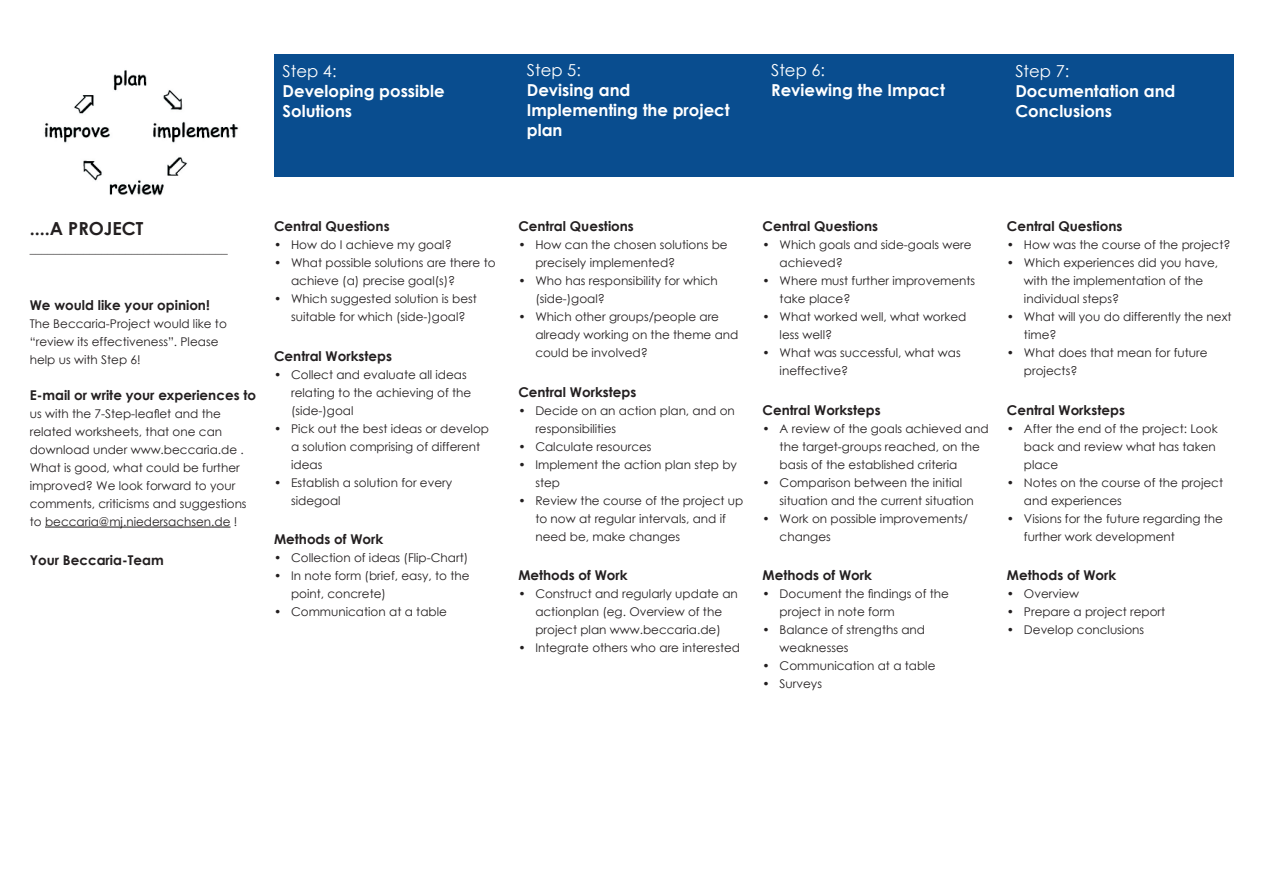
<style>
.page{position:relative;width:1263px;height:893px;background:#fff}
.page>*{position:absolute;margin:0;border:0;box-sizing:border-box;transform-origin:0 0}
.t1{font:700 18px "Century Gothic";color:#231f20}
.t2{font:700 16.5px/19.8px "Century Gothic";color:#fff}
.t3{font:16.5px "Century Gothic";color:#fff}
.t4{font:700 13.5px "Century Gothic";color:#231f20}
.t5{font:12px/18px "Century Gothic";color:#231f20}
</style>
<div class="page">
<div style="left:274px;top:54px;width:959px;height:122px;background:#094d8f"></div>
<hr style="left:45px;top:527px;width:186px;height:1px;background:#231f20">
<img style="left:44px;top:70px;width:195px;height:126px">
<h2 class="t3" style="left:283px;top:60px;width:56px">Step 4:</h2>
<h2 class="t2" style="left:283px;top:80px;width:164px">Developing possible<br>Solutions</h2>
<h2 class="t3" style="left:527px;top:59px;width:56px">Step 5:</h2>
<h2 class="t2" style="left:527px;top:79px;width:204px">Devising and<br>Implementing the project plan</h2>
<h2 class="t3" style="left:771px;top:59px;width:56px">Step 6:</h2>
<h2 class="t2" style="left:771px;top:79px;width:175px">Reviewing the Impact</h2>
<h2 class="t3" style="left:1015px;top:60px;width:56px">Step 7:</h2>
<h2 class="t2" style="left:1015px;top:80px;width:162px">Documentation and<br>Conclusions</h2>
<h1 class="t1" style="left:30px;top:214px;width:115px">....A PROJECT</h1>
<p class="t5" style="left:30px;top:239px;width:200px">_________________________________</p>
<p class="t4" style="left:30px;top:295px;width:182px">We would like your opinion!</p>
<p class="t5" style="left:30px;top:314px;width:199px">The Beccaria-Project would like to “review its effectiveness”. Please help us with Step 6!</p>
<p class="t4" style="left:30px;top:385px;width:228px">E-mail or write your experiences to</p>
<p class="t5" style="left:30px;top:404px;width:218px">us with the 7-Step-leaflet and the related worksheets, that one can download under www.beccaria.de .<br>What is good, what could be further improved? We look forward to your comments, criticisms and suggestions to beccaria@mj.niedersachsen.de !</p>
<p class="t4" style="left:30px;top:550px;width:135px">Your Beccaria-Team</p>
<p class="t4" style="left:274px;top:216px;width:117px">Central Questions</p>
<p class="t5" style="left:274px;top:236px;width:179px">• How do I achieve my goal?</p>
<p class="t5" style="left:291px;top:254px;width:206px;text-indent:-17px">• What possible solutions are there to achieve (a) precise goal(s)?</p>
<p class="t5" style="left:274px;top:290px;width:204px;text-align:center">• Which suggested solution is best suitable for which (side-)goal?</p>
<p class="t4" style="left:274px;top:345px;width:119px">Central Worksteps</p>
<p class="t5" style="left:291px;top:365px;width:182px;text-indent:-17px">• Collect and evaluate all ideas relating to the achieving of the (side-)goal</p>
<p class="t5" style="left:291px;top:419px;width:200px;text-indent:-17px">• Pick out the best ideas or develop a solution comprising of different ideas</p>
<p class="t5" style="left:291px;top:473px;width:163px;text-indent:-17px">• Establish a solution for every sidegoal</p>
<p class="t4" style="left:274px;top:529px;width:111px">Methods of Work</p>
<p class="t5" style="left:274px;top:548px;width:196px">• Collection of ideas (Flip-Chart)</p>
<p class="t5" style="left:291px;top:566px;width:180px;text-indent:-17px">• In note form (brief, easy, to the point, concrete)</p>
<p class="t5" style="left:274px;top:602px;width:174px">• Communication at a table</p>
<p class="t4" style="left:518px;top:216px;width:117px">Central Questions</p>
<p class="t5" style="left:535px;top:236px;width:194px;text-indent:-17px">• How can the chosen solutions be precisely implemented?</p>
<p class="t5" style="left:535px;top:272px;width:184px;text-indent:-17px">• Who has responsibility for which (side-)goal?</p>
<p class="t5" style="left:535px;top:308px;width:205px;text-indent:-17px">• Which other groups/people are already working on the theme and could be involved?</p>
<p class="t4" style="left:518px;top:381px;width:119px">Central Worksteps</p>
<p class="t5" style="left:535px;top:401px;width:201px;text-indent:-17px">• Decide on an action plan, and on responsibilities</p>
<p class="t5" style="left:518px;top:437px;width:135px">• Calculate resources</p>
<p class="t5" style="left:535px;top:455px;width:203px;text-indent:-17px">• Implement the action plan step by step</p>
<p class="t5" style="left:535px;top:491px;width:210px;text-indent:-17px">• Review the course of the project up to now at regular intervals, and if need be, make changes</p>
<p class="t4" style="left:518px;top:565px;width:111px">Methods of Work</p>
<p class="t5" style="left:518px;top:584px;width:221px;text-align:center">• Construct and regularly update an actionplan (eg. Overview of the project plan www.beccaria.de)</p>
<p class="t5" style="left:518px;top:638px;width:223px">• Integrate others who are interested</p>
<p class="t4" style="left:763px;top:216px;width:117px">Central Questions</p>
<p class="t5" style="left:780px;top:236px;width:193px;text-indent:-17px">• Which goals and side-goals were achieved?</p>
<p class="t5" style="left:780px;top:272px;width:197px;text-indent:-17px">• Where must further improvements take place?</p>
<p class="t5" style="left:780px;top:308px;width:188px;text-indent:-17px">• What worked well, what worked less well?</p>
<p class="t5" style="left:780px;top:344px;width:182px;text-indent:-17px">• What was successful, what was ineffective?</p>
<p class="t4" style="left:763px;top:399px;width:119px">Central Worksteps</p>
<p class="t5" style="left:780px;top:419px;width:210px;text-indent:-17px">• A review of the goals achieved and the target-groups reached, on the basis of the established criteria</p>
<p class="t5" style="left:780px;top:473px;width:196px;text-indent:-17px">• Comparison between the initial situation and the current situation</p>
<p class="t5" style="left:780px;top:509px;width:190px;text-indent:-17px">• Work on possible improvements/ changes</p>
<p class="t4" style="left:763px;top:565px;width:111px">Methods of Work</p>
<p class="t5" style="left:780px;top:584px;width:171px;text-indent:-17px">• Document the findings of the project in note form</p>
<p class="t5" style="left:780px;top:620px;width:147px;text-indent:-17px">• Balance of strengths and weaknesses</p>
<p class="t5" style="left:763px;top:656px;width:174px">• Communication at a table</p>
<p class="t5" style="left:763px;top:674px;width:61px">• Surveys</p>
<p class="t4" style="left:1007px;top:216px;width:117px">Central Questions</p>
<p class="t5" style="left:1007px;top:236px;width:225px">• How was the course of the project?</p>
<p class="t5" style="left:1024px;top:254px;width:196px;text-indent:-17px">• Which experiences did you have, with the implementation of the individual steps?</p>
<p class="t5" style="left:1024px;top:308px;width:209px;text-indent:-17px">• What will you do differently the next time?</p>
<p class="t5" style="left:1024px;top:344px;width:185px;text-indent:-17px">• What does that mean for future projects?</p>
<p class="t4" style="left:1007px;top:399px;width:119px">Central Worksteps</p>
<p class="t5" style="left:1024px;top:419px;width:195px;text-indent:-17px">• After the end of the project: Look back and review what has taken place</p>
<p class="t5" style="left:1024px;top:473px;width:201px;text-indent:-17px">• Notes on the course of the project and experiences</p>
<p class="t5" style="left:1024px;top:509px;width:201px;text-indent:-17px">• Visions for the future regarding the further work development</p>
<p class="t4" style="left:1007px;top:565px;width:111px">Methods of Work</p>
<p class="t5" style="left:1007px;top:584px;width:74px">• Overview</p>
<p class="t5" style="left:1007px;top:602px;width:160px">• Prepare a project report</p>
<p class="t5" style="left:1007px;top:620px;width:139px">• Develop conclusions</p>
</div>
